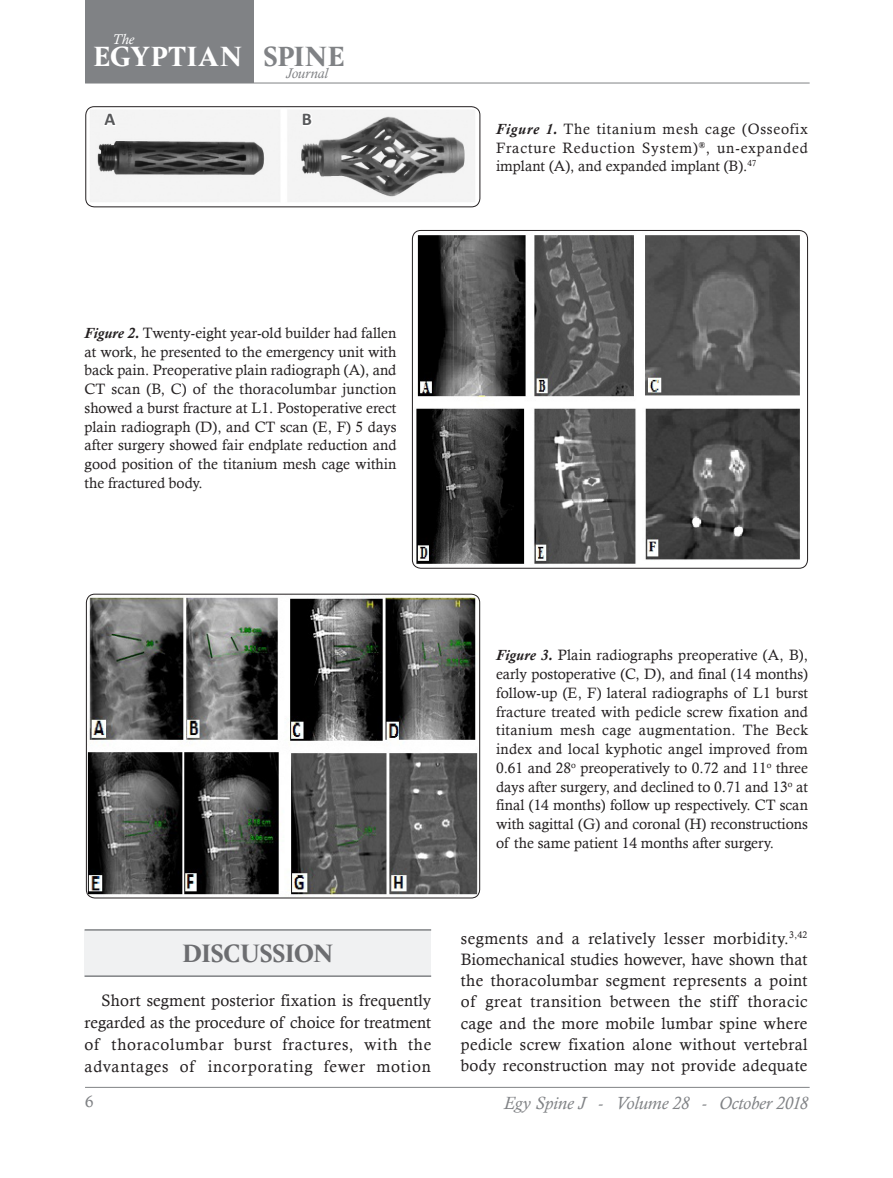
<style>
.page{position:relative;width:893px;height:1178px;background:#fff}
.page>*{position:absolute;margin:0;border:0;box-sizing:border-box;transform-origin:0 0}
.t1{font:800 29.85px "Hermann";letter-spacing:.005em;color:#fff}
.t2{font:800 27px "Hermann";letter-spacing:-.015em;color:#6c6d70}
.t3{font:italic 18px "Calisto";letter-spacing:-.005em;color:#808285}
.t4{font:700 18px "Calibri";color:#57585a}
.t5{font:16.5px/21.1px "Calisto";letter-spacing:.03em;color:#231f20;text-align:justify}
.t6{font:16.5px "Calisto";color:#808285}
.t7{font:15px/18.8px "Calisto";color:#231f20;text-align:justify}
.t8{font:italic 14.4px "Calisto";color:#808285}
.t9{font:italic 14.4px "Calisto";color:#fff}
.s1{color:#808285}
.s2{font-weight:700;font-style:italic}
</style>
<div class="page">
<hr style="left:85px;top:1087px;width:725px;height:1px;background:#808285">
<hr style="left:85px;top:83px;width:725px;height:1px;background:#808285">
<div style="left:85px;top:0;width:169px;height:83px;background:#808285"></div>
<img style="left:86px;top:107px;width:394px;height:100px">
<div style="left:85px;top:106px;width:395px;height:101px;border:1px solid #231f20;border-radius:9px"></div>
<img style="left:412px;top:230px;width:395px;height:338px">
<div style="left:412px;top:230px;width:396px;height:339px;border:1px solid #231f20;border-radius:9px"></div>
<img style="left:86px;top:594px;width:394px;height:304px">
<div style="left:86px;top:594px;width:394px;height:304px;border:1px solid #231f20;border-radius:9px"></div>
<svg style="left:103px;top:106px;width:14px;height:22px"></svg>
<svg style="left:300px;top:111px;width:14px;height:17px"></svg>
<div style="left:85px;top:930px;width:346px;height:46px;background:#f0f1f2"></div>
<hr style="left:85px;top:975px;width:346px;height:2px;background:#808285">
<hr style="left:85px;top:929px;width:346px;height:2px;background:#808285">
<p class="t9" style="left:112px;top:31px;width:23px">The</p>
<h1 class="t1" style="left:93px;top:34px;width:253px">EGYPTIAN <span class="s1">SPINE</span></h1>
<p class="t8" style="left:286px;top:64px;width:44px">Journal</p>
<p class="t4" style="left:105px;top:106px;width:12px">A</p>
<p class="t4" style="left:302px;top:106px;width:12px">B</p>
<p class="t7" style="left:85px;top:323px;width:313px"><span class="s2">Figure 2.</span> Twenty-eight year-old builder had fallen at work, he presented to the emergency unit with back pain. Preoperative plain radiograph (A), and CT scan (B, C) of the thoracolumbar junction showed a burst fracture at L1. Postoperative erect plain radiograph (D), and CT scan (E, F) 5 days after surgery showed fair endplate reduction and good position of the titanium mesh cage within the fractured body.</p>
<p class="t7" style="left:496px;top:119px;width:313px"><span class="s2">Figure 1.</span> The titanium mesh cage (Osseofix Fracture Reduction System)<sup>®</sup>, un-expanded implant (A), and expanded implant (B).<sup>47</sup></p>
<p class="t7" style="left:496px;top:645px;width:313px"><span class="s2">Figure 3.</span> Plain radiographs preoperative (A, B), early postoperative (C, D), and final (14 months) follow-up (E, F) lateral radiographs of L1 burst fracture treated with pedicle screw fixation and titanium mesh cage augmentation. The Beck index and local kyphotic angel improved from 0.61 and 28<sup>o</sup> preoperatively to 0.72 and 11<sup>o</sup> three days after surgery, and declined to 0.71 and 13<sup>o</sup> at final (14 months) follow up respectively. CT scan with sagittal (G) and coronal (H) reconstructions of the same patient 14 months after surgery.</p>
<p class="t2" style="left:182px;top:933px;width:153px">DISCUSSION</p>
<p class="t5" style="left:85px;top:989px;width:348px;line-height:21.8px;text-indent:17px">Short segment posterior fixation is frequently regarded as the procedure of choice for treatment of thoracolumbar burst fractures, with the advantages of incorporating fewer motion</p>
<p class="t5" style="left:461px;top:927px;width:348px">segments and a relatively lesser morbidity.<sup>3,42<br></sup>Biomechanical studies however, have shown that the thoracolumbar segment represents a point of great transition between the stiff thoracic cage and the more mobile lumbar spine where pedicle screw fixation alone without vertebral body reconstruction may not provide adequate</p>
<p class="t6" style="left:85px;top:1092px;width:10px">6</p>
<p class="t3" style="left:504px;top:1092px;width:306px">Egy Spine J - Volume 28 - October 2018</p>
</div>
